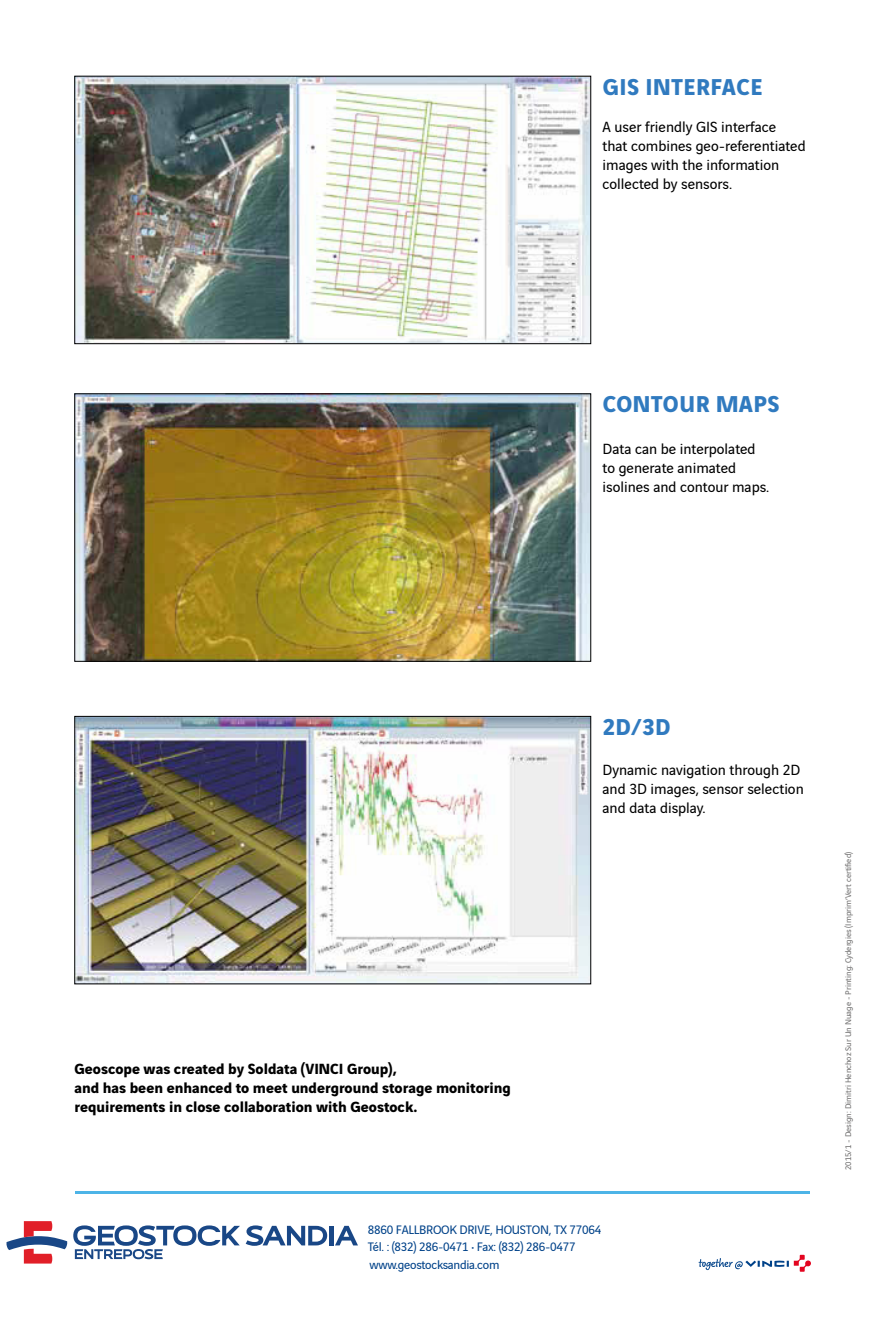
<style>
.page{position:relative;width:884px;height:1340px;background:#fff}
.page>*{position:absolute;margin:0;border:0;box-sizing:border-box;transform-origin:0 0}
.t1{font:700 24.5px "Vinci Sans";letter-spacing:.02em;color:#307abf}
.t2{font:15.75px/18.9px "Vinci Sans";color:#000}
.t3{font:700 15.75px/18.9px "Vinci Sans";color:#000}
.t4{font:13.12px/17.5px "Vinci Sans";letter-spacing:-.02em;color:#004289}
.t5{font:8.75px "Vinci Sans";color:#706f6f}
</style>
<div class="page">
<img style="left:76px;top:395px;width:512px;height:264px">
<div style="left:74px;top:393px;width:516px;height:268px;border:1px solid #000"></div>
<img style="left:76px;top:718px;width:512px;height:264px">
<div style="left:74px;top:716px;width:516px;height:268px;border:1px solid #000"></div>
<img style="left:76px;top:78px;width:512px;height:264px">
<div style="left:74px;top:76px;width:516px;height:268px;border:1px solid #000"></div>
<svg style="left:698px;top:1254px;width:112px;height:17px"></svg>
<hr style="left:74px;top:1191px;width:735px;height:2px;background:#4db4e7">
<svg style="left:6px;top:1221px;width:321px;height:42px"></svg>
<hr style="left:329px;top:1225px;width:4px;height:20px;background:#194786">
<svg style="left:335px;top:1225px;width:23px;height:20px"></svg>
<h1 class="t1" style="left:602px;top:67px;width:161px">GIS INTERFACE</h1>
<p class="t2" style="left:602px;top:116px;width:204px">A user friendly GIS interface<br>that combines geo-referentiated images with the information collected by sensors.</p>
<h1 class="t1" style="left:602px;top:385px;width:178px">CONTOUR MAPS</h1>
<p class="t2" style="left:602px;top:438px;width:168px">Data can be interpolated to generate animated isolines and contour maps.</p>
<h1 class="t1" style="left:602px;top:708px;width:69px">2D/3D</h1>
<p class="t2" style="left:602px;top:759px;width:202px">Dynamic navigation through 2D and 3D images, sensor selection and data display.</p>
<p class="t3" style="left:74px;top:1057px;width:437px">Geoscope was created by Soldata (VINCI Group),<br>and has been enhanced to meet underground storage monitoring requirements in close collaboration with Geostock.</p>
<p class="t4" style="left:367px;top:1219px;width:235px">8860 FALLBROOK DRIVE, HOUSTON, TX 77064<br>Tél. : (832) 286-0471 • Fax: (832) 286-0477 www.geostocksandia.com</p>
<p class="t5" style="left:841px;top:1169px;width:320px;rotate:-90deg">2015/1 - Design: Dimitri Henchoz Sur Un Nuage - Printing: Cydergies (Imprim’Vert certi ed)</p>
</div>
